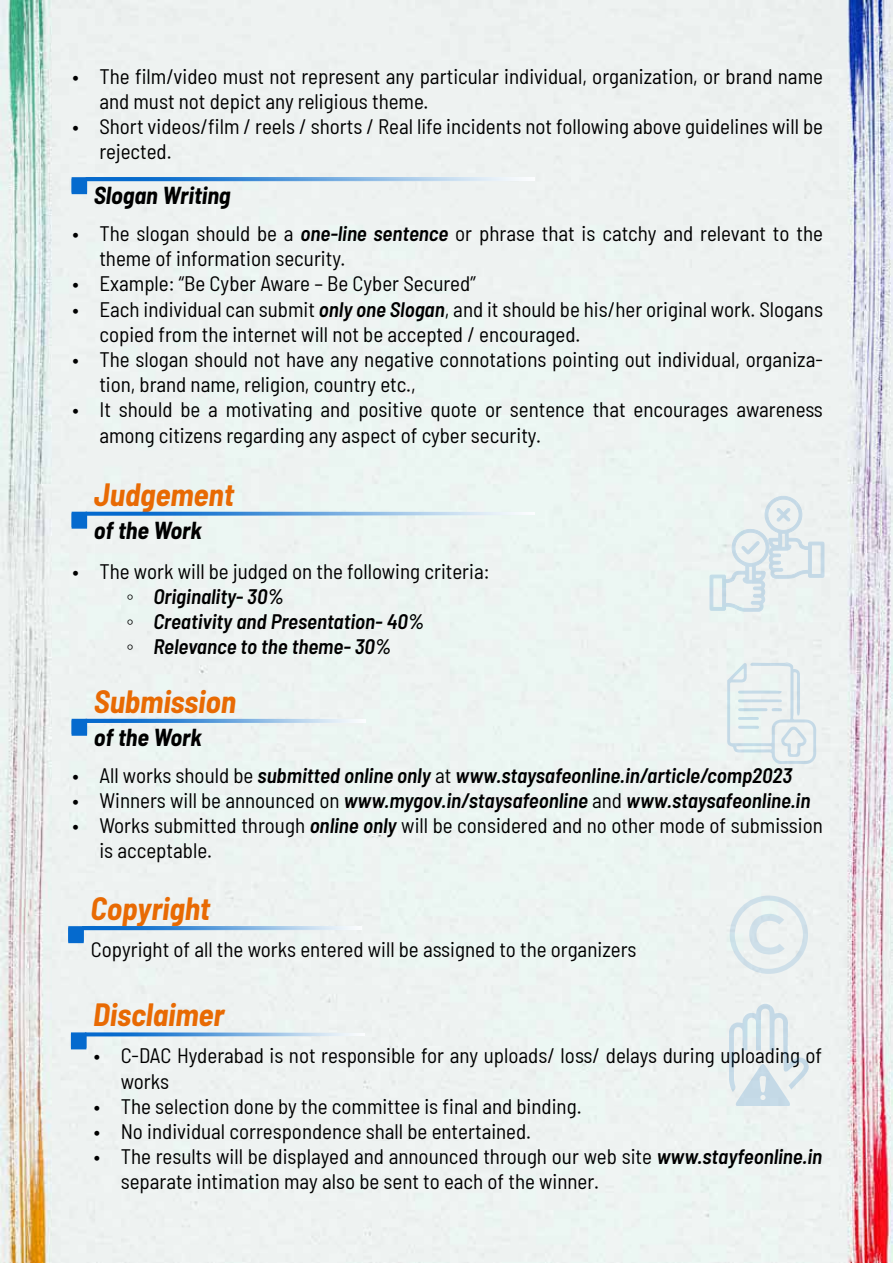
<style>
.page{position:relative;width:893px;height:1263px;background:#fff}
.page>*{position:absolute;margin:0;border:0;box-sizing:border-box;transform-origin:0 0}
.t1{font:italic 700 semi-condensed 31.5px "Barlow";color:#e86a03}
.t2{font:italic 700 semi-condensed 24px "Barlow";color:#000}
.t3{font:semi-condensed 21px/25.2px "Barlow";color:#000}
.t4{font:italic 600 semi-condensed 21px/25.2px "Barlow";color:#000}
.s1{font-weight:600;font-style:italic}
.s2{font-weight:400;font-style:normal}
.s3{font-family:"Times New Roman";font-weight:400;font-style:normal;font-stretch:normal}
</style>
<div class="page">
<img style="left:0;top:0;width:892px;height:1263px">
<div style="left:72px;top:179px;width:15px;height:15px;background:#056ace"></div>
<div style="left:86px;top:179px;width:449px;height:2px;border:2px solid #fff"></div>
<div style="left:72px;top:177px;width:15px;height:16px;background:#056ace"></div>
<div style="left:86px;top:177px;width:449px;height:3px;border:2px solid #fff"></div>
<svg style="left:72px;top:734px;width:15px;height:2px"></svg>
<div style="left:86px;top:720px;width:280px;height:3px;border:2px solid #fff"></div>
<div style="left:72px;top:719px;width:15px;height:15px;background:#056ace"></div>
<div style="left:86px;top:719px;width:280px;height:2px;border:2px solid #fff"></div>
<div style="left:68px;top:928px;width:16px;height:15px;background:#056ace;border:2px solid #056ace"></div>
<div style="left:82px;top:928px;width:281px;height:2px;border:2px solid #fff"></div>
<div style="left:68px;top:926px;width:16px;height:16px;background:#056ace;border:2px solid #056ace"></div>
<div style="left:82px;top:926px;width:281px;height:3px;border:2px solid #fff"></div>
<div style="left:71px;top:1034px;width:15px;height:15px;background:#056ace"></div>
<div style="left:85px;top:1034px;width:280px;height:2px;border:2px solid #fff"></div>
<div style="left:71px;top:1032px;width:15px;height:16px;background:#056ace"></div>
<div style="left:85px;top:1032px;width:280px;height:3px;border:2px solid #fff"></div>
<svg style="left:72px;top:527px;width:15px;height:2px"></svg>
<div style="left:86px;top:513px;width:449px;height:3px;border:2px solid #fff"></div>
<div style="left:72px;top:512px;width:15px;height:15px;background:#056ace"></div>
<div style="left:86px;top:512px;width:449px;height:2px;border:2px solid #fff"></div>
<svg style="left:710px;top:496px;width:114px;height:116px;background:#e3ecee"></svg>
<svg style="left:727px;top:662px;width:89px;height:102px;background:#e3ecee"></svg>
<svg style="left:730px;top:895px;width:78px;height:79px"></svg>
<svg style="left:729px;top:1004px;width:80px;height:102px;background:#dfe9ed"></svg>
<p class="t3" style="left:99px;top:62px;width:725px;text-indent:-27px">• The film/video must not represent any particular individual, organization, or brand name and must not depict any religious theme.</p>
<p class="t3" style="left:99px;top:113px;width:725px;text-indent:-27px">• Short videos/film / reels / shorts / Real life incidents not following above guidelines will be rejected.</p>
<p class="t2" style="left:94px;top:178px;width:138px">Slogan Writing</p>
<p class="t3" style="left:99px;top:219px;width:725px;text-indent:-27px">• The slogan should be a <span class="s1">one-line sentence</span> or phrase that is catchy and relevant to the theme of information security.</p>
<p class="t3" style="left:72px;top:270px;width:405px">• Example: “Be Cyber Aware – Be Cyber Secured”</p>
<p class="t3" style="left:99px;top:295px;width:725px;text-indent:-27px">• Each individual can submit <span class="s1">only one Slogan</span>, and it should be his/her original work. Slogans copied from the internet will not be accepted / encouraged.</p>
<p class="t3" style="left:99px;top:345px;width:725px;text-indent:-27px">• The slogan should not have any negative connotations pointing out individual, organiza&shy;tion, brand name, religion, country etc.,</p>
<p class="t3" style="left:99px;top:396px;width:725px;text-indent:-27px">• It should be a motivating and positive quote or sentence that encourages awareness among citizens regarding any aspect of cyber security.</p>
<h1 class="t1" style="left:94px;top:471px;width:142px">Judgement</h1>
<p class="t2" style="left:94px;top:512px;width:109px">of the Work</p>
<p class="t4" style="left:126px;top:557px;width:365px;text-indent:-54px"><span class="s2">• The work will be judged on the following criteria: </span><span class="s3">◦</span> Originality- 30%<br><span class="s3">◦</span> Creativity and Presentation- 40%<br><span class="s3">◦</span> Relevance to the theme- 30%</p>
<h1 class="t1" style="left:94px;top:678px;width:144px">Submission</h1>
<p class="t2" style="left:94px;top:719px;width:109px">of the Work</p>
<p class="t4" style="left:72px;top:761px;width:721px"><span class="s2">• All works should be</span> submitted online only <span class="s2">at</span> www.staysafeonline.in/article/comp2023</p>
<p class="t4" style="left:72px;top:786px;width:740px"><span class="s2">• Winners will be announced on</span> www.mygov.in/staysafeonline <span class="s2">and</span> www.staysafeonline.in</p>
<p class="t3" style="left:99px;top:811px;width:725px;text-indent:-27px">• Works submitted through <span class="s1">online only</span> will be considered and no other mode of submission is acceptable.</p>
<h1 class="t1" style="left:90px;top:886px;width:121px">Copyright</h1>
<p class="t3" style="left:91px;top:935px;width:547px">Copyright of all the works entered will be assigned to the organizers</p>
<h1 class="t1" style="left:93px;top:992px;width:133px">Disclaimer</h1>
<p class="t3" style="left:121px;top:1042px;width:703px;text-indent:-27px">• C-DAC Hyderabad is not responsible for any uploads/ loss/ delays during uploading of works</p>
<p class="t3" style="left:94px;top:1092px;width:489px">• The selection done by the committee is final and binding.</p>
<p class="t3" style="left:94px;top:1117px;width:439px">• No individual correspondence shall be entertained.</p>
<p class="t3" style="left:121px;top:1142px;width:703px;text-indent:-27px">• The results will be displayed and announced through our web site <span class="s1">www.stayfeonline.in </span>separate intimation may also be sent to each of the winner.</p>
</div>
